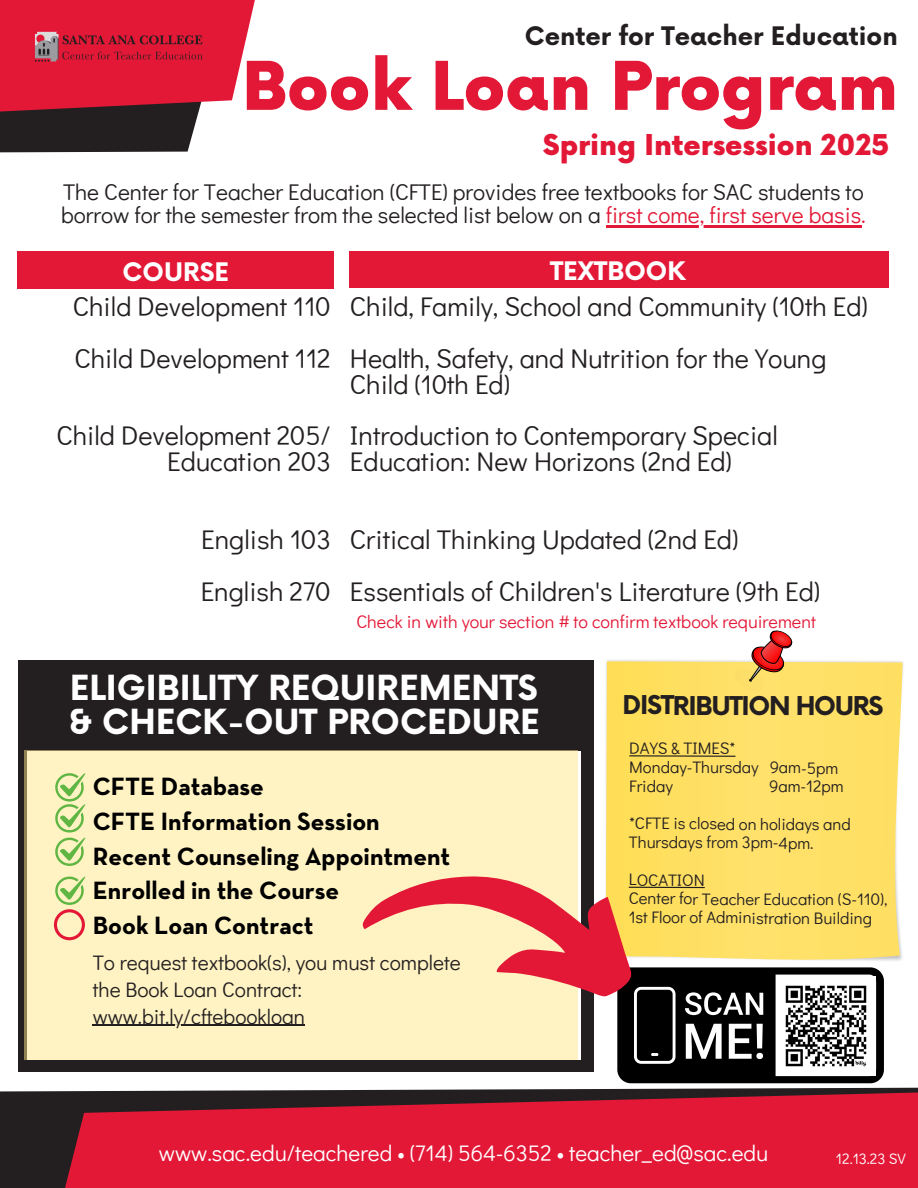
<style>
.page{position:relative;width:918px;height:1188px;background:#fff}
.page>*{position:absolute;margin:0;border:0;box-sizing:border-box;transform-origin:0 0}
.t1{font:900 65.4px "Now";color:#e31837}
.t2{font:700 33.75px/33.8px "Now";color:#fff}
.t3{font:900 28.05px "Now";color:#e31837}
.t4{font:27px/25.8px "Didact Gothic";color:#231f20}
.t5{font:700 25.5px/34.8px "Neutraface Text";color:#000}
.t6{font:700 25.35px "Now";letter-spacing:-.055em;color:#231f20}
.t7{font:700 24.9px "Now";color:#231f20}
.t8{font:700 24.9px "Now";color:#fff}
.t9{font:22.65px/22.5px "Didact Gothic";color:#231f20}
.t10{font:22.5px "Didact Gothic";color:#fff}
.t11{font:21px/27px "Didact Gothic";color:#231f20}
.t12{font:18px "Didact Gothic";color:#e31837}
.t13{font:16.65px/18.8px "Didact Gothic";letter-spacing:-.005em;color:#231f20}
.t14{font:15px "Didact Gothic";color:#fff}
.s1{color:#e31837}
</style>
<div class="page">
<svg style="left:0;top:0;width:255px;height:153px;fill:#e31f37"></svg>
<div style="left:19px;top:660px;width:575px;height:411px;background:#231f20"></div>
<svg style="left:0;top:958px;width:918px;height:230px;fill:#e31837"></svg>
<div style="left:18px;top:252px;width:316px;height:37px;background:#e31837"></div>
<div style="left:350px;top:252px;width:538px;height:36px;background:#e31837"></div>
<img style="left:23px;top:12px;width:190px;height:70px">
<div style="left:24px;top:750px;width:553px;height:310px;background:#fff3c3"></div>
<svg style="left:606px;top:661px;width:297px;height:305px;background:#fee06a"></svg>
<svg style="left:728px;top:630px;width:68px;height:65px"></svg>
<svg style="left:55px;top:773px;width:30px;height:93px"></svg>
<svg style="left:54px;top:876px;width:31px;height:64px"></svg>
<svg style="left:362px;top:844px;width:286px;height:158px"></svg>
<hr style="left:93px;top:1025px;width:212px;height:1px;background:#231f20">
<hr style="left:606px;top:225px;width:255px;height:2px;background:#e31837">
<hr style="left:629px;top:755px;width:106px;height:2px;background:#231f20">
<hr style="left:629px;top:887px;width:76px;height:1px;background:#231f20">
<img style="left:776px;top:976px;width:99px;height:99px">
<h5 class="t7" style="left:525px;top:23px;width:375px">Center for Teacher Education</h5>
<h5 class="t1" style="left:242px;top:51px;width:657px">Book Loan Program</h5>
<h5 class="t3" style="left:543px;top:129px;width:348px">Spring Intersession 2025</h5>
<h5 class="t9" style="left:61px;top:180px;width:806px">The Center for Teacher Education (CFTE) provides free textbooks for SAC students to borrow for the semester from the selected list below on a <span class="s1">first come, first serve basis.</span></h5>
<h5 class="t8" style="left:123px;top:258px;width:108px">COURSE</h5>
<h6 class="t4" style="left:73px;top:293px;width:259px">Child Development 110</h6>
<p class="t4" style="left:75px;top:344px;width:258px">Child Development 112</p>
<h6 class="t4" style="left:56px;top:422px;width:276px;text-align:right">Child Development 205/<br>Education 203</h6>
<h5 class="t8" style="left:550px;top:257px;width:137px">TEXTBOOK</h5>
<p class="t4" style="left:350px;top:293px;width:519px">Child, Family, School and Community (10th Ed)</p>
<p class="t4" style="left:350px;top:344px;width:478px">Health, Safety, and Nutrition for the Young<br>Child (10th Ed)</p>
<p class="t4" style="left:350px;top:422px;width:429px">Introduction to Contemporary Special<br>Education: New Horizons (2nd Ed)</p>
<h5 class="t4" style="left:201px;top:526px;width:131px">English 103</h5>
<h5 class="t4" style="left:201px;top:577px;width:132px">English 270</h5>
<p class="t4" style="left:350px;top:525px;width:390px">Critical Thinking Updated (2nd Ed)</p>
<h1 class="t4" style="left:350px;top:577px;width:472px">Essentials of Children's Literature (9th Ed)</h1>
<h4 class="t12" style="left:356px;top:609px;width:461px">Check in with your section # to confirm textbook requirement</h4>
<h5 class="t2" style="left:68px;top:673px;width:474px">ELIGIBILITY REQUIREMENTS &amp; CHECK-OUT PROCEDURE</h5>
<h2 class="t5" style="left:93px;top:770px;width:359px">CFTE Database<br>CFTE Information Session<br>Recent Counseling Appointment<br>Enrolled in the Course<br>Book Loan Contract</h2>
<p class="t11" style="left:93px;top:948px;width:370px">To request textbook(s), you must complete the Book Loan Contract:</p>
<p class="t11" style="left:93px;top:1002px;width:214px">www.bit.ly/cftebookloan</p>
<h3 class="t6" style="left:623px;top:692px;width:262px">DISTRIBUTION HOURS</h3>
<p class="t13" style="left:629px;top:738px;width:108px">DAYS &amp; TIMES*</p>
<p class="t13" style="left:629px;top:757px;width:211px">Monday-Thursday 9am-5pm</p>
<p class="t13" style="left:629px;top:776px;width:45px">Friday</p>
<p class="t13" style="left:769px;top:776px;width:76px">9am-12pm</p>
<p class="t13" style="left:629px;top:814px;width:223px">*CFTE is closed on holidays and<br>Thursdays from 3pm-4pm.</p>
<p class="t13" style="left:629px;top:870px;width:78px">LOCATION</p>
<p class="t13" style="left:629px;top:889px;width:260px">Center for Teacher Education (S-110),<br>1st Floor of Administration Building</p>
<p class="t10" style="left:159px;top:1138px;width:611px">www.sac.edu/teachered • (714) 564-6352 • teacher_ed@sac.edu</p>
<p class="t14" style="left:836px;top:1148px;width:71px">12.13.23 SV</p>
</div>
